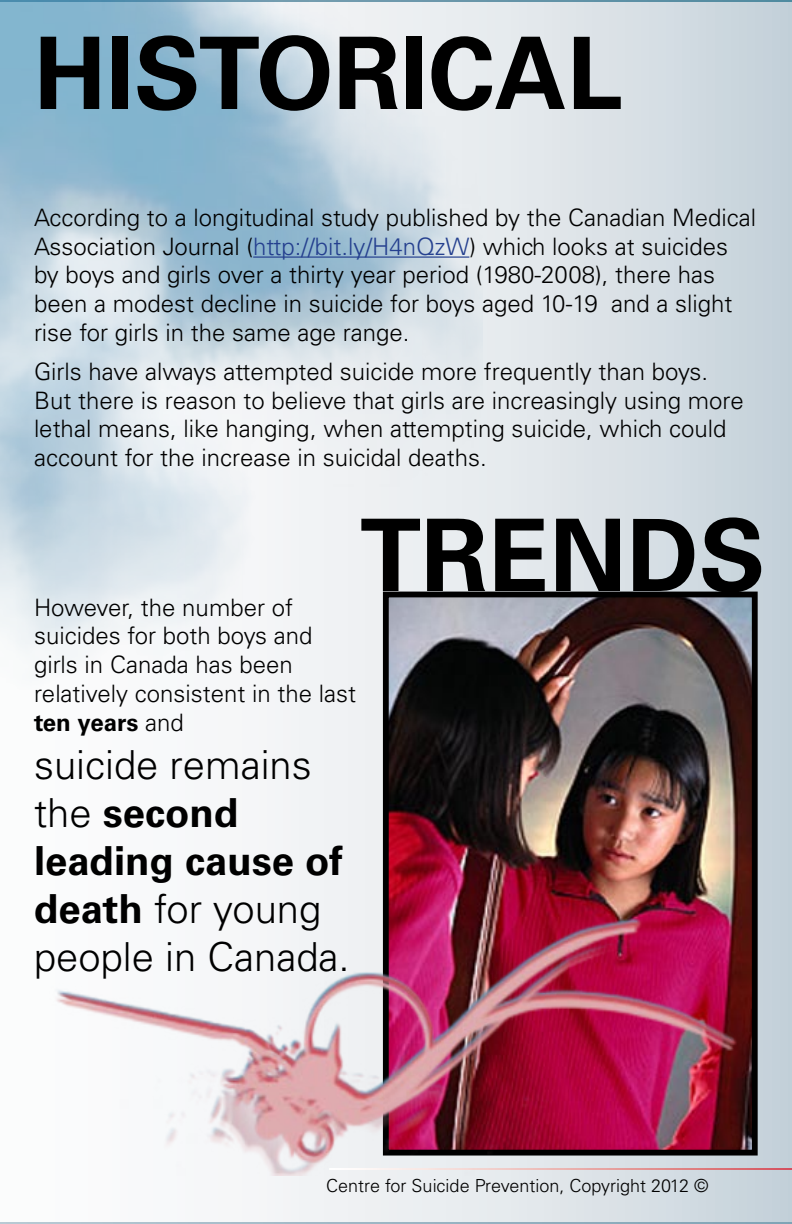
<style>
.page{position:relative;width:792px;height:1224px;background:#fff}
.page>*{position:absolute;margin:0;border:0;box-sizing:border-box;transform-origin:0 0}
.t1{font:700 100px "Univers";color:#000}
.t2{font:300 40px/48px "Univers";color:#000}
.t3{font:300 24px/28.8px "Univers";color:#000}
.t4{font:300 18px "Univers";color:#000}
.s1{color:#25408f}
.s2{font-weight:700}
</style>
<div class="page">
<svg style="left:483px;top:0;width:309px;height:1224px;background:#d4dde3"></svg>
<img style="left:0;top:0;width:483px;height:1224px">
<hr style="left:329px;top:1168px;width:463px;height:2px;background:#fff">
<hr style="left:253px;top:256px;width:216px;height:2px;background:#25408f">
<img style="left:390px;top:599px;width:361px;height:550px">
<div style="left:383px;top:592px;width:375px;height:564px;border:6px solid #000"></div>
<img style="left:38px;top:905px;width:705px;height:270px">
<h1 class="t1" style="left:34px;top:15px;width:590px">HISTORICAL</h1>
<p class="t3" style="left:34px;top:203px;width:724px">According to a longitudinal study published by the Canadian Medical Association Journal (<span class="s1">http://bit.ly/H4nQzW</span>) which looks at suicides by boys and girls over a thirty year period (1980-2008), there has been a modest decline in suicide for boys aged 10-19 and a slight rise for girls in the same age range.</p>
<p class="t3" style="left:34px;top:357px;width:711px">Girls have always attempted suicide more frequently than boys.<br>But there is reason to believe that girls are increasingly using more lethal means, like hanging, when attempting suicide, which could account for the increase in suicidal deaths.</p>
<h1 class="t1" style="left:360px;top:497px;width:407px">TRENDS</h1>
<p class="t3" style="left:34px;top:593px;width:324px">However, the number of suicides for both boys and girls in Canada has been relatively consistent in the last <span class="s2">ten years</span> and</p>
<h2 class="t2" style="left:34px;top:741px;width:317px">suicide remains the <span class="s2">second leading cause of death</span> for young people in Canada.</h2>
<p class="t4" style="left:326px;top:1175px;width:384px">Centre for Suicide Prevention, Copyright 2012 ©</p>
</div>
